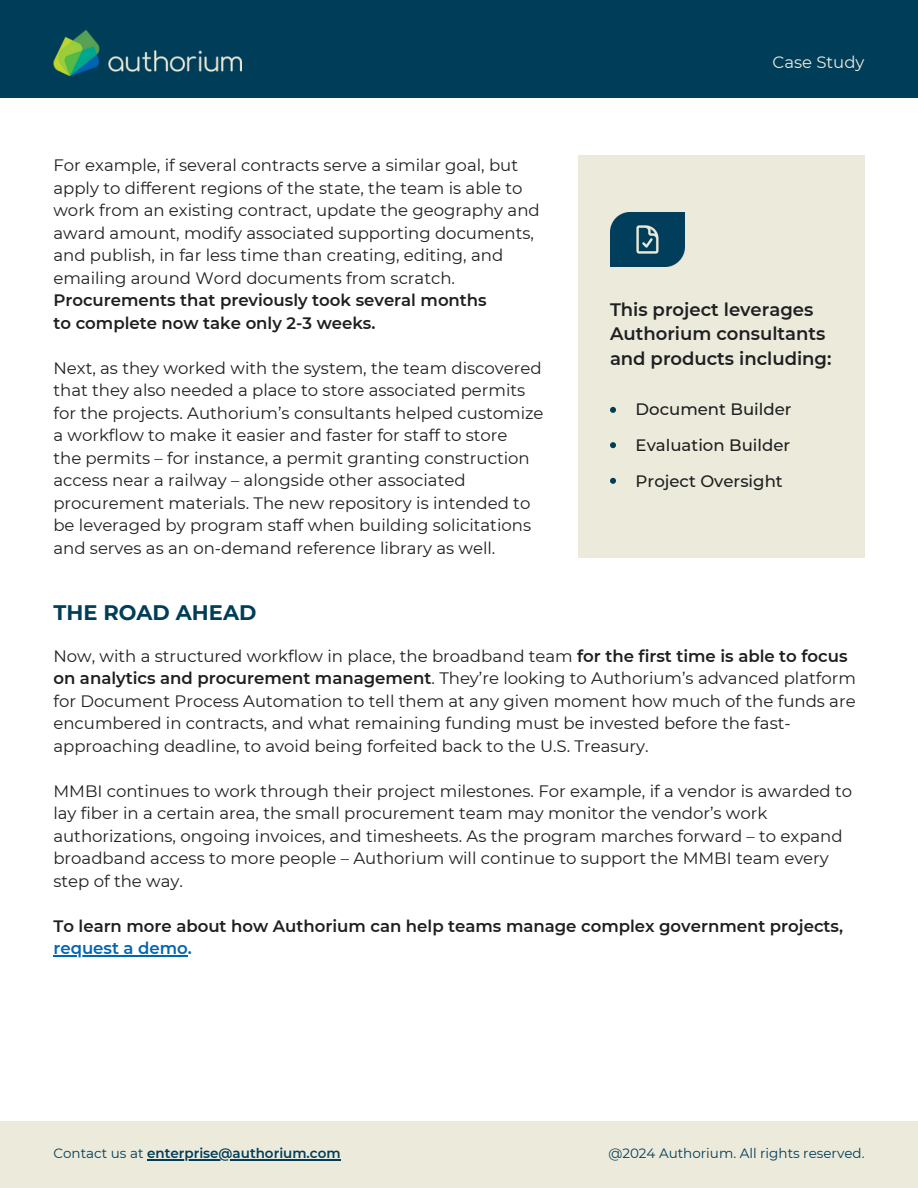
<style>
.page{position:relative;width:918px;height:1188px;background:#fff}
.page>*{position:absolute;margin:0;border:0;box-sizing:border-box;transform-origin:0 0}
.t1{font:700 21px "Montserrat";color:#003d58}
.t2{font:600 18px/24.8px "Montserrat";color:#1e1f21}
.t3{font:16.5px/22.5px "Montserrat";color:#1e1f21}
.t4{font:600 16.5px "Montserrat";color:#1e1f21}
.t5{font:500 16.5px/36px "Montserrat";color:#1e1f21;text-align:justify}
.t6{font:600 16.5px "Montserrat";color:#0066b3}
.t7{font:16.5px "Montserrat";color:#eceadb}
.t8{font:600 13.5px "Montserrat";color:#003d58}
.t9{font:13.5px "Montserrat";color:#003d58}
.s1{font-weight:600}
.s2{font-weight:400}
</style>
<div class="page">
<div style="left:0;top:0;width:918px;height:98px;background:#003d58"></div>
<img style="left:53px;top:30px;width:188px;height:47px">
<div style="left:0;top:1122px;width:918px;height:66px;background:#eceadb"></div>
<hr style="left:53px;top:956px;width:135px;height:1px;background:#0066b3">
<hr style="left:147px;top:1159px;width:194px;height:2px;background:#003d58">
<div style="left:578px;top:156px;width:287px;height:402px;background:#eceadb"></div>
<img style="left:610px;top:212px;width:74px;height:54px">
<svg style="left:610px;top:407px;width:6px;height:6px"></svg>
<svg style="left:610px;top:442px;width:6px;height:6px"></svg>
<svg style="left:610px;top:478px;width:6px;height:6px"></svg>
<h3 class="t3" style="left:53px;top:154px;width:488px">For example, if several contracts serve a similar goal, but apply to different regions of the state, the team is able to work from an existing contract, update the geography and award amount, modify associated supporting documents, and publish, in far less time than creating, editing, and emailing around Word documents from scratch.<br><span class="s1">Procurements that previously took several months<br>to complete now take only 2-3 weeks.</span></h3>
<h3 class="t3" style="left:53px;top:356px;width:492px">Next, as they worked with the system, the team discovered that they also needed a place to store associated permits for the projects. Authorium’s consultants helped customize a workflow to make it easier and faster for staff to store<br>the permits – for instance, a permit granting construction access near a railway – alongside other associated procurement materials. The new repository is intended to be leveraged by program staff when building solicitations and serves as an on-demand reference library as well.</h3>
<h3 class="t1" style="left:53px;top:599px;width:204px">THE ROAD AHEAD</h3>
<h3 class="t7" style="left:773px;top:52px;width:93px">Case Study</h3>
<p class="t2" style="left:610px;top:297px;width:223px">This project leverages<br>Authorium consultants and products including:</p>
<p class="t5" style="left:636px;top:391px;width:157px">Document Builder Evaluation Builder Project Oversight</p>
<p class="t3" style="left:53px;top:645px;width:804px">Now, with a structured workflow in place, the broadband team <span class="s1">for the first time is able to focus on analytics and procurement management</span>. They’re looking to Authorium’s advanced platform for Document Process Automation to tell them at any given moment how much of the funds are encumbered in contracts, and what remaining funding must be invested before the fast&shy;approaching deadline, to avoid being forfeited back to the U.S. Treasury.</p>
<h2 class="t3" style="left:53px;top:780px;width:800px">MMBI continues to work through their project milestones. For example, if a vendor is awarded to lay fiber in a certain area, the small procurement team may monitor the vendor’s work authorizations, ongoing invoices, and timesheets. As the program marches forward – to expand broadband access to more people – Authorium will continue to support the MMBI team every step of the way.</h2>
<h2 class="t4" style="left:53px;top:916px;width:791px">To learn more about how Authorium can help teams manage complex government projects,</h2>
<h1 class="t6" style="left:53px;top:938px;width:140px">request a demo.</h1>
<h3 class="t8" style="left:53px;top:1145px;width:289px"><span class="s2">Contact us at</span> enterprise@authorium.com</h3>
<p class="t9" style="left:608px;top:1145px;width:258px">@2024 Authorium. All rights reserved.</p>
</div>
